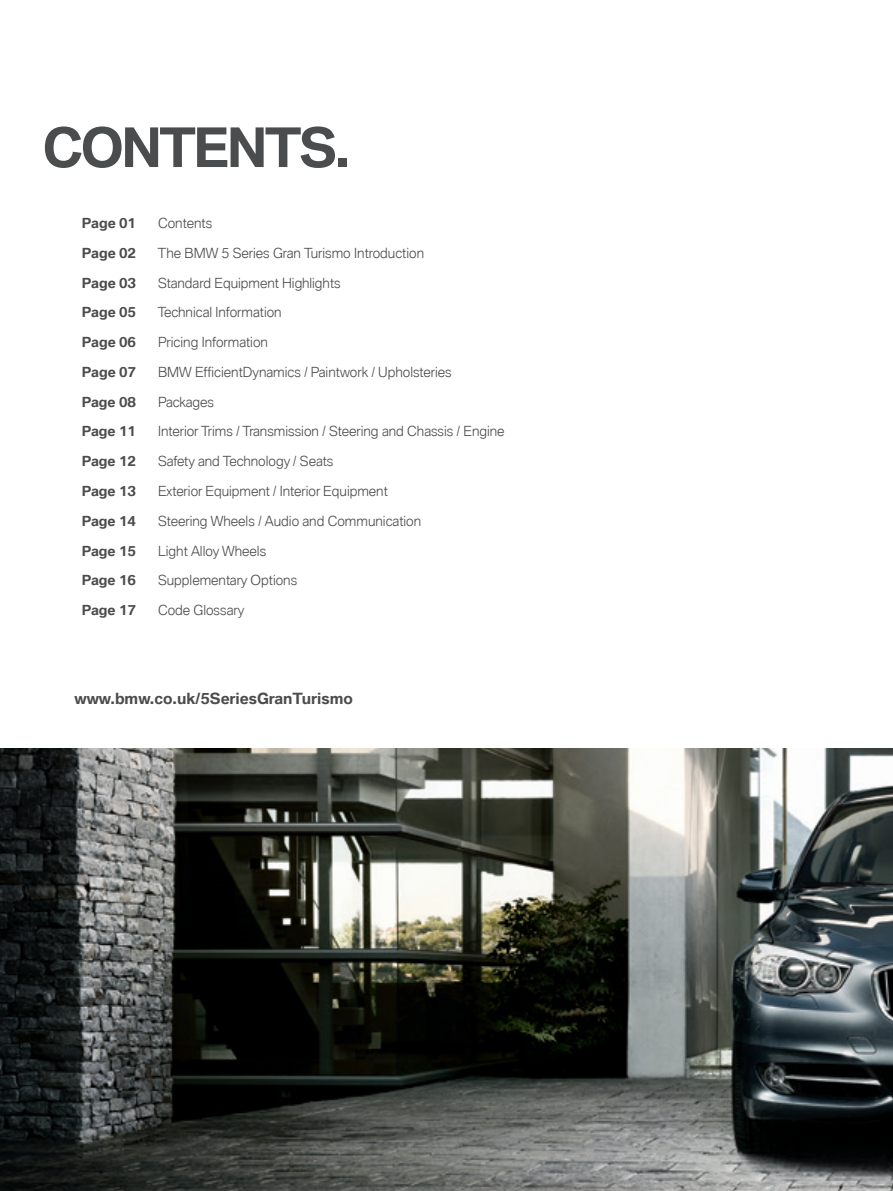
<style>
.page{position:relative;width:893px;height:1191px;background:#fff}
.page>*{position:absolute;margin:0;border:0;box-sizing:border-box;transform-origin:0 0}
.t1{font:700 52.5px "BMW Type Global Pro";color:#4b4c4d}
.t2{font:700 15px "BMW Type Global Pro";color:#4b4c4d}
.t3{font:300 13.5px "BMW Type Global Pro";color:#4b4c4d}
.t4{font:700 13.5px "BMW Type Global Pro";color:#4b4c4d}
</style>
<div class="page">
<img style="left:0;top:749px;width:893px;height:442px">
<h1 class="t1" style="left:43px;top:118px;width:39px">CON</h1>
<h1 class="t1" style="left:159px;top:118px;width:193px">TENTS.</h1>
<p class="t4" style="left:82px;top:215px;width:56px">Page 01</p>
<p class="t3" style="left:158px;top:213px;width:56px">Contents</p>
<p class="t4" style="left:82px;top:245px;width:56px">Page 02</p>
<p class="t3" style="left:157px;top:243px;width:268px">The BMW 5 Series Gran Turismo Introduction</p>
<p class="t4" style="left:82px;top:275px;width:56px">Page 03</p>
<p class="t3" style="left:158px;top:273px;width:184px">Standard Equipment Highlights</p>
<p class="t4" style="left:82px;top:305px;width:56px">Page 05</p>
<p class="t3" style="left:157px;top:303px;width:126px">Technical Information</p>
<p class="t4" style="left:82px;top:334px;width:56px">Page 06</p>
<p class="t3" style="left:158px;top:332px;width:111px">Pricing Information</p>
<p class="t4" style="left:82px;top:364px;width:56px">Page 07</p>
<p class="t3" style="left:158px;top:362px;width:295px">BMW EfficientDynamics / Paintwork / Upholsteries</p>
<p class="t4" style="left:82px;top:394px;width:56px">Page 08</p>
<p class="t3" style="left:158px;top:392px;width:58px">Packages</p>
<p class="t4" style="left:82px;top:424px;width:56px">Page 11</p>
<p class="t3" style="left:158px;top:422px;width:348px">Interior Trims / Transmission / Steering and Chassis / Engine</p>
<p class="t4" style="left:82px;top:454px;width:56px">Page 12</p>
<p class="t3" style="left:158px;top:452px;width:177px">Safety and Technology / Seats</p>
<p class="t4" style="left:82px;top:483px;width:56px">Page 13</p>
<p class="t3" style="left:158px;top:481px;width:231px">Exterior Equipment / Interior Equipment</p>
<p class="t4" style="left:82px;top:513px;width:56px">Page 14</p>
<p class="t3" style="left:158px;top:511px;width:265px">Steering Wheels / Audio and Communication</p>
<p class="t4" style="left:82px;top:543px;width:56px">Page 15</p>
<p class="t3" style="left:158px;top:541px;width:110px">Light Alloy Wheels</p>
<p class="t4" style="left:82px;top:573px;width:56px">Page 16</p>
<p class="t3" style="left:158px;top:571px;width:141px">Supplementary Options</p>
<p class="t4" style="left:82px;top:602px;width:56px">Page 17</p>
<p class="t3" style="left:158px;top:600px;width:88px">Code Glossary</p>
<p class="t2" style="left:74px;top:690px;width:280px">www.bmw.co.uk/5SeriesGranTurismo</p>
</div>
